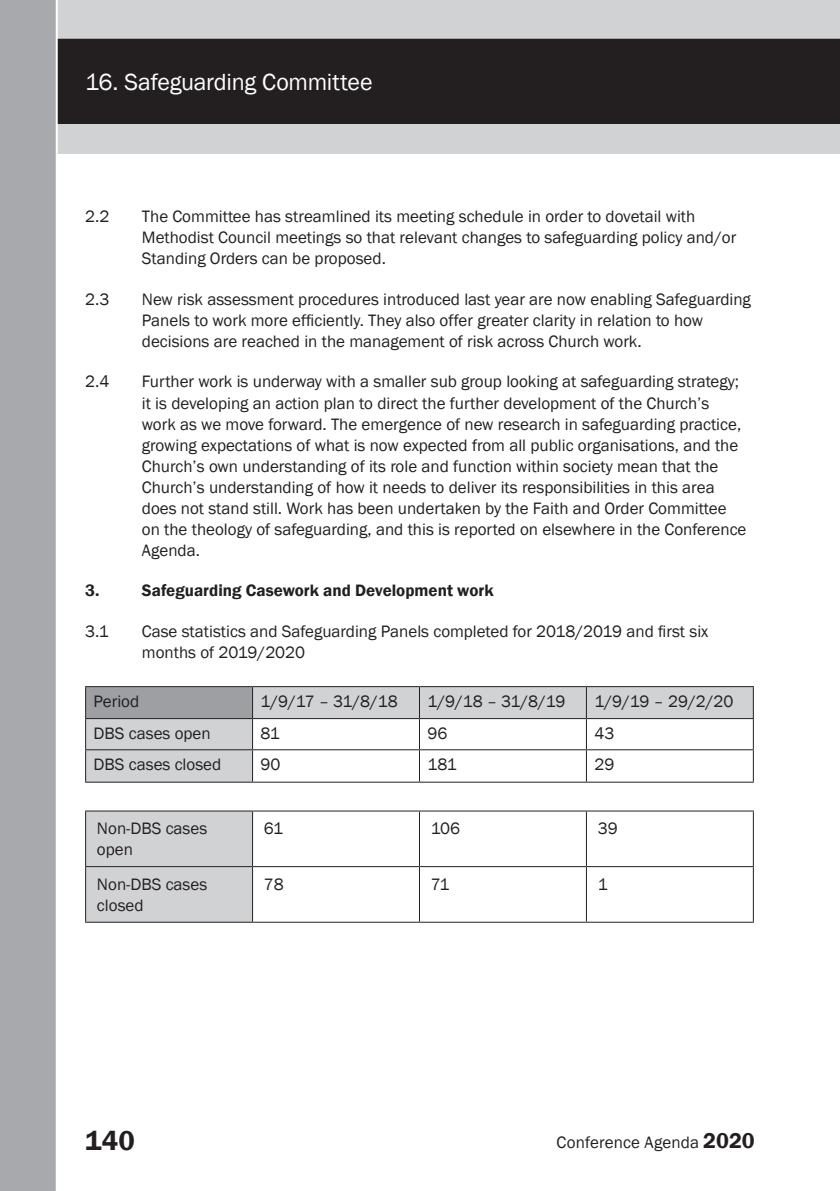
<style>
.page{position:relative;width:840px;height:1191px;background:#fff}
.page>*{position:absolute;margin:0;border:0;box-sizing:border-box;transform-origin:0 0}
.t1{font:600 28px "Franklin Gothic";color:#231f20}
.t2{font:24px "Franklin Gothic";letter-spacing:-.01em;color:#fff}
.No_Spacing{font:17px/21px "Franklin Gothic";color:#231f20}
.No_Spacing-2{font:600 17px "Franklin Gothic";color:#231f20}
.s1{font-weight:600;font-size:22px}
</style>
<div class="page">
<div style="left:0;top:0;width:839px;height:154px;background:#d1d2d4"></div>
<div style="left:58px;top:39px;width:781px;height:85px;background:#231f20"></div>
<div style="left:0;top:0;width:58px;height:1191px;background:#a8a9ad"></div>
<svg style="left:86px;top:687px;width:666px;height:94px"></svg>
<hr style="left:85px;top:686px;width:167px;height:1px;background:#231f20">
<hr style="left:85px;top:687px;width:1px;height:31px;background:#231f20">
<hr style="left:252px;top:686px;width:167px;height:1px;background:#231f20">
<hr style="left:252px;top:687px;width:1px;height:31px;background:#231f20">
<hr style="left:419px;top:686px;width:167px;height:1px;background:#231f20">
<hr style="left:419px;top:687px;width:1px;height:31px;background:#231f20">
<hr style="left:586px;top:686px;width:167px;height:1px;background:#231f20">
<hr style="left:585px;top:687px;width:1px;height:31px;background:#231f20">
<hr style="left:752px;top:687px;width:1px;height:31px;background:#231f20">
<hr style="left:85px;top:718px;width:167px;height:1px;background:#231f20">
<hr style="left:85px;top:719px;width:1px;height:30px;background:#231f20">
<hr style="left:252px;top:718px;width:167px;height:1px;background:#231f20">
<hr style="left:252px;top:719px;width:1px;height:30px;background:#231f20">
<hr style="left:419px;top:718px;width:167px;height:1px;background:#231f20">
<hr style="left:419px;top:719px;width:1px;height:30px;background:#231f20">
<hr style="left:586px;top:718px;width:167px;height:1px;background:#231f20">
<hr style="left:585px;top:719px;width:1px;height:30px;background:#231f20">
<hr style="left:752px;top:719px;width:1px;height:30px;background:#231f20">
<hr style="left:85px;top:749px;width:167px;height:1px;background:#231f20">
<hr style="left:85px;top:750px;width:1px;height:31px;background:#231f20">
<hr style="left:252px;top:749px;width:167px;height:1px;background:#231f20">
<hr style="left:252px;top:750px;width:1px;height:31px;background:#231f20">
<hr style="left:419px;top:749px;width:167px;height:1px;background:#231f20">
<hr style="left:419px;top:750px;width:1px;height:31px;background:#231f20">
<hr style="left:586px;top:749px;width:167px;height:1px;background:#231f20">
<hr style="left:585px;top:750px;width:1px;height:31px;background:#231f20">
<hr style="left:752px;top:750px;width:1px;height:31px;background:#231f20">
<hr style="left:85px;top:781px;width:167px;height:1px;background:#231f20">
<hr style="left:252px;top:781px;width:167px;height:1px;background:#231f20">
<hr style="left:419px;top:781px;width:167px;height:1px;background:#231f20">
<hr style="left:586px;top:781px;width:167px;height:1px;background:#231f20">
<div style="left:86px;top:811px;width:166px;height:110px;background:#d1d2d4"></div>
<hr style="left:85px;top:810px;width:167px;height:1px;background:#231f20">
<hr style="left:85px;top:811px;width:1px;height:55px;background:#231f20">
<hr style="left:252px;top:810px;width:167px;height:1px;background:#231f20">
<hr style="left:252px;top:811px;width:1px;height:55px;background:#231f20">
<hr style="left:419px;top:810px;width:167px;height:1px;background:#231f20">
<hr style="left:419px;top:811px;width:1px;height:55px;background:#231f20">
<hr style="left:586px;top:810px;width:167px;height:1px;background:#231f20">
<hr style="left:585px;top:811px;width:1px;height:55px;background:#231f20">
<hr style="left:752px;top:811px;width:1px;height:55px;background:#231f20">
<hr style="left:85px;top:866px;width:167px;height:1px;background:#231f20">
<hr style="left:85px;top:867px;width:1px;height:54px;background:#231f20">
<hr style="left:252px;top:866px;width:167px;height:1px;background:#231f20">
<hr style="left:252px;top:867px;width:1px;height:54px;background:#231f20">
<hr style="left:419px;top:866px;width:167px;height:1px;background:#231f20">
<hr style="left:419px;top:867px;width:1px;height:54px;background:#231f20">
<hr style="left:586px;top:866px;width:167px;height:1px;background:#231f20">
<hr style="left:585px;top:867px;width:1px;height:54px;background:#231f20">
<hr style="left:752px;top:867px;width:1px;height:54px;background:#231f20">
<hr style="left:85px;top:921px;width:167px;height:1px;background:#231f20">
<hr style="left:252px;top:921px;width:167px;height:1px;background:#231f20">
<hr style="left:419px;top:921px;width:167px;height:1px;background:#231f20">
<hr style="left:586px;top:921px;width:167px;height:1px;background:#231f20">
<h2 class="t2" style="left:85px;top:67px;width:289px">16. Safeguarding Committee</h2>
<p class="No_Spacing" style="left:85px;top:206px;width:26px">2.2</p>
<p class="No_Spacing" style="left:142px;top:206px;width:595px">The Committee has streamlined its meeting schedule in order to dovetail with<br>Methodist Council meetings so that relevant changes to safeguarding policy and/or<br>Standing Orders can be proposed.</p>
<p class="No_Spacing" style="left:85px;top:289px;width:26px">2.3</p>
<p class="No_Spacing" style="left:142px;top:289px;width:610px">New risk assessment procedures introduced last year are now enabling Safeguarding<br>Panels to work more efficiently. They also offer greater clarity in relation to how decisions are reached in the management of risk across Church work.</p>
<p class="No_Spacing" style="left:85px;top:372px;width:26px">2.4</p>
<p class="No_Spacing" style="left:142px;top:372px;width:605px">Further work is underway with a smaller sub group looking at safeguarding strategy; it is developing an action plan to direct the further development of the Church’s work as we move forward. The emergence of new research in safeguarding practice, growing expectations of what is now expected from all public organisations, and the Church’s own understanding of its role and function within society mean that the Church’s understanding of how it needs to deliver its responsibilities in this area does not stand still. Work has been undertaken by the Faith and Order Committee on the theology of safeguarding, and this is reported on elsewhere in the Conference Agenda.</p>
<p class="No_Spacing-2" style="left:85px;top:580px;width:16px">3.</p>
<p class="No_Spacing-2" style="left:142px;top:580px;width:353px">Safeguarding Casework and Development work</p>
<p class="No_Spacing" style="left:85px;top:621px;width:25px">3.1</p>
<p class="No_Spacing" style="left:142px;top:621px;width:567px">Case statistics and Safeguarding Panels completed for 2018/2019 and first six months of 2019/2020</p>
<p class="No_Spacing" style="left:94px;top:690px;width:47px">Period</p>
<p class="No_Spacing" style="left:260px;top:690px;width:138px">1/9/17 – 31/8/18</p>
<p class="No_Spacing" style="left:427px;top:690px;width:139px">1/9/18 – 31/8/19</p>
<p class="No_Spacing" style="left:594px;top:690px;width:140px">1/9/19 – 29/2/20</p>
<p class="No_Spacing" style="left:94px;top:722px;width:118px">DBS cases open</p>
<p class="No_Spacing" style="left:260px;top:722px;width:21px">81</p>
<p class="No_Spacing" style="left:427px;top:722px;width:21px">96</p>
<p class="No_Spacing" style="left:594px;top:722px;width:21px">43</p>
<p class="No_Spacing" style="left:94px;top:754px;width:129px">DBS cases closed</p>
<p class="No_Spacing" style="left:260px;top:754px;width:21px">90</p>
<p class="No_Spacing" style="left:427px;top:754px;width:31px">181</p>
<p class="No_Spacing" style="left:594px;top:754px;width:21px">29</p>
<p class="No_Spacing" style="left:97px;top:818px;width:112px">Non-DBS cases open</p>
<p class="No_Spacing" style="left:264px;top:818px;width:21px">61</p>
<p class="No_Spacing" style="left:430px;top:818px;width:31px">106</p>
<p class="No_Spacing" style="left:597px;top:818px;width:21px">39</p>
<p class="No_Spacing" style="left:97px;top:874px;width:112px">Non-DBS cases closed</p>
<p class="No_Spacing" style="left:264px;top:874px;width:21px">78</p>
<p class="No_Spacing" style="left:430px;top:874px;width:20px">71</p>
<p class="No_Spacing" style="left:597px;top:874px;width:11px">1</p>
<h1 class="t1" style="left:85px;top:1123px;width:51px">140</h1>
<p class="No_Spacing" style="left:556px;top:1131px;width:200px">Conference Agenda <span class="s1">2020</span></p>
</div>
